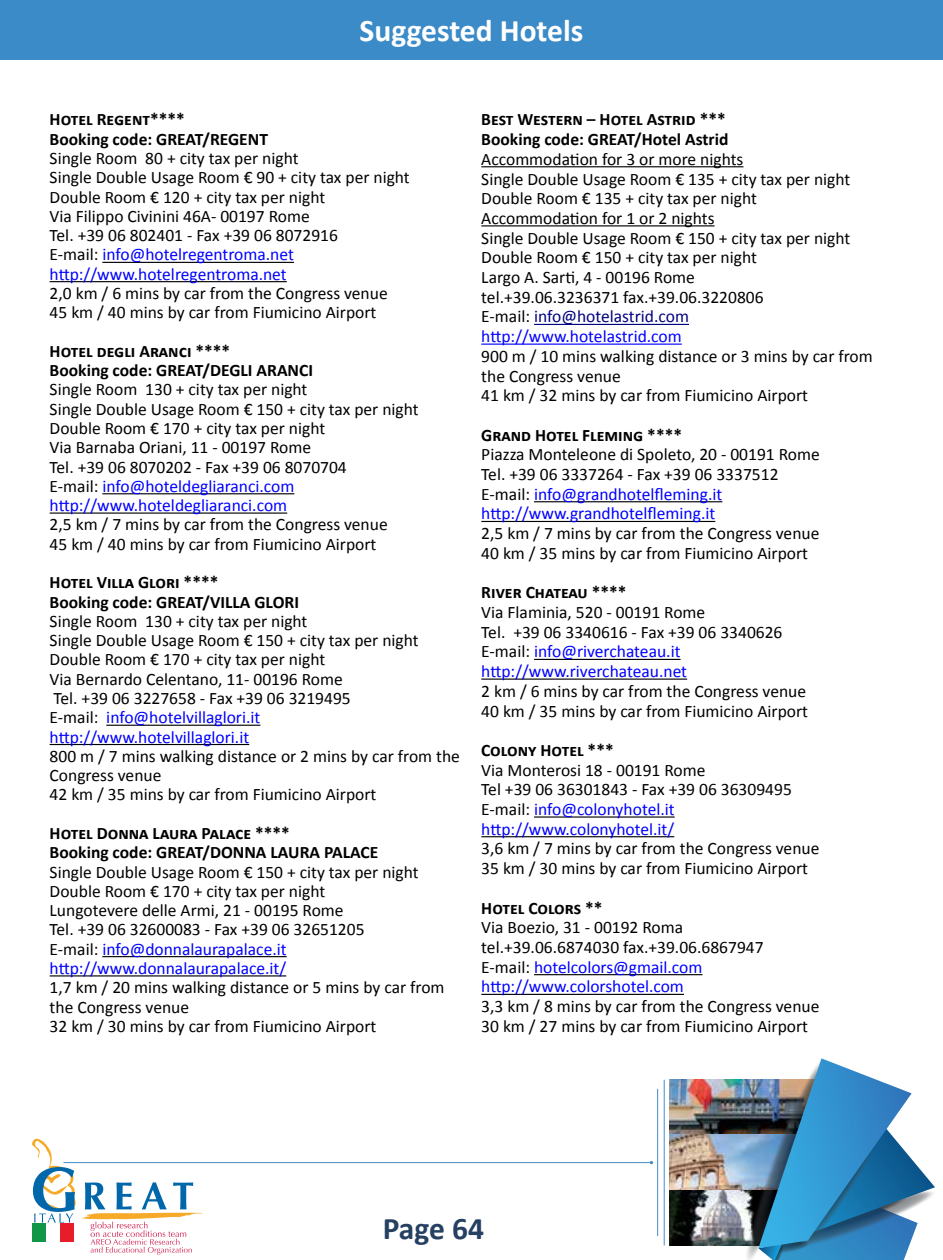
<style>
.page{position:relative;width:943px;height:1260px;background:#fff}
.page>*{position:absolute;margin:0;border:0;box-sizing:border-box;transform-origin:0 0}
.t1{font:700 31.5px "Calibri";color:#fff}
.t2{font:700 31.5px "Calibri";letter-spacing:-.005em;color:#254061}
.t3{font:17.5px/19.2px "Calibri";color:#000}
.t4{font:700 17.5px/19.2px "Calibri";color:#000}
.s1{color:#00f}
.s2{color:#000080}
</style>
<div class="page">
<div style="left:0;top:0;width:943px;height:60px;background:#3b8bc8"></div>
<hr style="left:63px;top:1162px;width:588px;height:1px;background:#428dc7">
<img style="left:669px;top:1080px;width:75px;height:55px">
<img style="left:669px;top:1135px;width:75px;height:55px">
<img style="left:669px;top:1190px;width:75px;height:55px">
<hr style="left:663px;top:1080px;width:1px;height:165px;background:#428dc7">
<hr style="left:657px;top:1089px;width:1px;height:147px;background:#428dc7">
<img style="left:744px;top:1058px;width:191px;height:202px">
<svg style="left:32px;top:1138px;width:172px;height:117px"></svg>
<hr style="left:102px;top:262px;width:192px;height:1px;background:#000">
<hr style="left:50px;top:281px;width:237px;height:1px;background:#000">
<hr style="left:102px;top:493px;width:192px;height:1px;background:#000">
<hr style="left:50px;top:513px;width:237px;height:1px;background:#000">
<hr style="left:106px;top:725px;width:154px;height:1px;background:#000">
<hr style="left:50px;top:744px;width:199px;height:1px;background:#000">
<hr style="left:102px;top:956px;width:185px;height:1px;background:#000">
<hr style="left:50px;top:975px;width:236px;height:2px;background:#000">
<hr style="left:481px;top:166px;width:262px;height:1px;background:#000">
<hr style="left:481px;top:225px;width:233px;height:1px;background:#000">
<hr style="left:534px;top:324px;width:155px;height:1px;background:#000080">
<hr style="left:481px;top:344px;width:200px;height:1px;background:#00f">
<hr style="left:534px;top:501px;width:188px;height:1px;background:#000">
<hr style="left:481px;top:521px;width:234px;height:1px;background:#000">
<hr style="left:534px;top:659px;width:146px;height:1px;background:#000">
<hr style="left:481px;top:679px;width:206px;height:1px;background:#000">
<hr style="left:534px;top:816px;width:140px;height:2px;background:#000">
<hr style="left:481px;top:836px;width:193px;height:1px;background:#000">
<hr style="left:534px;top:974px;width:168px;height:1px;background:#000">
<hr style="left:481px;top:994px;width:203px;height:1px;background:#000">
<h1 class="t1" style="left:359px;top:11px;width:225px">Suggested Hotels</h1>
<p class="t4" style="left:50px;top:110px;width:220px">Hotel Regent****<br>Booking code: GREAT/REGENT</p>
<p class="t3" style="left:50px;top:149px;width:362px">Single Room 80 + city tax per night<br>Single Double Usage Room € 90 + city tax per night Double Room € 120 + city tax per night<br>Via Filippo Civinini 46A- 00197 Rome<br>Tel. +39 06 802401 - Fax +39 06 8072916<br>E-mail: <span class="s1">info@hotelregentroma.net http://www.hotelregentroma.net</span></p>
<p class="t3" style="left:50px;top:284px;width:339px">2,0 km / 6 mins by car from the Congress venue<br>45 km / 40 mins by car from Fiumicino Airport</p>
<p class="t4" style="left:50px;top:341px;width:265px">Hotel degli Aranci ****<br>Booking code: GREAT/DEGLI ARANCI</p>
<p class="t3" style="left:50px;top:380px;width:370px">Single Room 130 + city tax per night<br>Single Double Usage Room € 150 + city tax per night Double Room € 170 + city tax per night<br>Via Barnaba Oriani, 11 - 00197 Rome<br>Tel. +39 06 8070202 - Fax +39 06 8070704<br>E-mail: <span class="s1">info@hoteldegliaranci.com http://www.hoteldegliaranci.com</span></p>
<p class="t3" style="left:50px;top:515px;width:339px">2,5 km / 7 mins by car from the Congress venue<br>45 km / 40 mins by car from Fiumicino Airport</p>
<p class="t4" style="left:50px;top:573px;width:251px">Hotel Villa Glori ****<br>Booking code: GREAT/VILLA GLORI</p>
<p class="t3" style="left:50px;top:611px;width:370px">Single Room 130 + city tax per night<br>Single Double Usage Room € 150 + city tax per night Double Room € 170 + city tax per night<br>Via Bernardo Celentano, 11- 00196 Rome<br>Tel. +39 06 3227658 - Fax +39 06 3219495<br>E-mail: <span class="s1">info@hotelvillaglori.it http://www.hotelvillaglori.it</span></p>
<p class="t3" style="left:50px;top:746px;width:412px">800 m / 7 mins walking distance or 2 mins by car from the<br>Congress venue<br>42 km / 35 mins by car from Fiumicino Airport</p>
<p class="t4" style="left:50px;top:823px;width:330px">Hotel Donna Laura Palace ****<br>Booking code: GREAT/DONNA LAURA PALACE</p>
<p class="t3" style="left:50px;top:862px;width:370px">Single Double Usage Room € 150 + city tax per night Double Room € 170 + city tax per night<br>Lungotevere delle Armi, 21 - 00195 Rome<br>Tel. +39 06 32600083 - Fax +39 06 32651205<br>E-mail: <span class="s1">info@donnalaurapalace.it http://www.donnalaurapalace.it/</span></p>
<p class="t3" style="left:50px;top:978px;width:396px">1,7 km / 20 mins walking distance or 5 mins by car from the Congress venue<br>32 km / 30 mins by car from Fiumicino Airport</p>
<p class="t4" style="left:481px;top:110px;width:249px;line-height:19.8px">Best Western – Hotel Astrid ***<br>Booking code: GREAT/Hotel Astrid</p>
<p class="t3" style="left:481px;top:149px;width:370px;line-height:19.8px">Accommodation for 3 or more nights<br>Single Double Usage Room € 135 + city tax per night Double Room € 135 + city tax per night Accommodation for 1 or 2 nights<br>Single Double Usage Room € 150 + city tax per night Double Room € 150 + city tax per night<br>Largo A. Sarti, 4 - 00196 Rome<br>tel.+39.06.3236371 fax.+39.06.3220806<br>E-mail: <span class="s2">info@hotelastrid.com </span><span class="s1">http://www.hotelastrid.com</span></p>
<p class="t3" style="left:481px;top:346px;width:393px;line-height:19.8px">900 m / 10 mins walking distance or 3 mins by car from the Congress venue<br>41 km / 32 mins by car from Fiumicino Airport</p>
<p class="t4" style="left:481px;top:425px;width:202px">Grand Hotel Fleming ****</p>
<p class="t3" style="left:481px;top:445px;width:340px;line-height:19.8px">Piazza Monteleone di Spoleto, 20 - 00191 Rome Tel. +39 06 3337264 - Fax +39 06 3337512<br>E-mail: <span class="s1">info@grandhotelfleming.it http://www.grandhotelfleming.it</span></p>
<p class="t3" style="left:481px;top:524px;width:339px;line-height:19.8px">2,5 km / 7 mins by car from the Congress venue<br>40 km / 35 mins by car from Fiumicino Airport</p>
<p class="t4" style="left:481px;top:583px;width:147px">River Chateau ****</p>
<p class="t3" style="left:481px;top:602px;width:303px;line-height:19.8px">Via Flaminia, 520 - 00191 Rome<br>Tel. +39 06 3340616 - Fax +39 06 3340626<br>E-mail: <span class="s1">info@riverchateau.it http://www.riverchateau.net</span></p>
<p class="t3" style="left:481px;top:681px;width:328px;line-height:19.8px">2 km / 6 mins by car from the Congress venue<br>40 km / 35 mins by car from Fiumicino Airport</p>
<p class="t4" style="left:481px;top:741px;width:134px">Colony Hotel ***</p>
<p class="t3" style="left:481px;top:760px;width:312px;line-height:19.8px">Via Monterosi 18 - 00191 Rome<br>Tel +39 06 36301843 - Fax +39 06 36309495<br>E-mail: <span class="s1">info@colonyhotel.it http://www.colonyhotel.it/</span></p>
<p class="t3" style="left:481px;top:839px;width:339px;line-height:19.8px">3,6 km / 7 mins by car from the Congress venue<br>35 km / 30 mins by car from Fiumicino Airport</p>
<p class="t4" style="left:481px;top:898px;width:123px">Hotel Colors **</p>
<p class="t3" style="left:481px;top:918px;width:284px;line-height:19.8px">Via Boezio, 31 - 00192 Roma tel.+39.06.6874030 fax.+39.06.6867947<br>E-mail: <span class="s1">hotelcolors@gmail.com http://www.colorshotel.com</span></p>
<p class="t3" style="left:481px;top:996px;width:339px;line-height:19.8px">3,3 km / 8 mins by car from the Congress venue<br>30 km / 27 mins by car from Fiumicino Airport</p>
<h1 class="t2" style="left:383px;top:1208px;width:103px">Page 64</h1>
</div>
